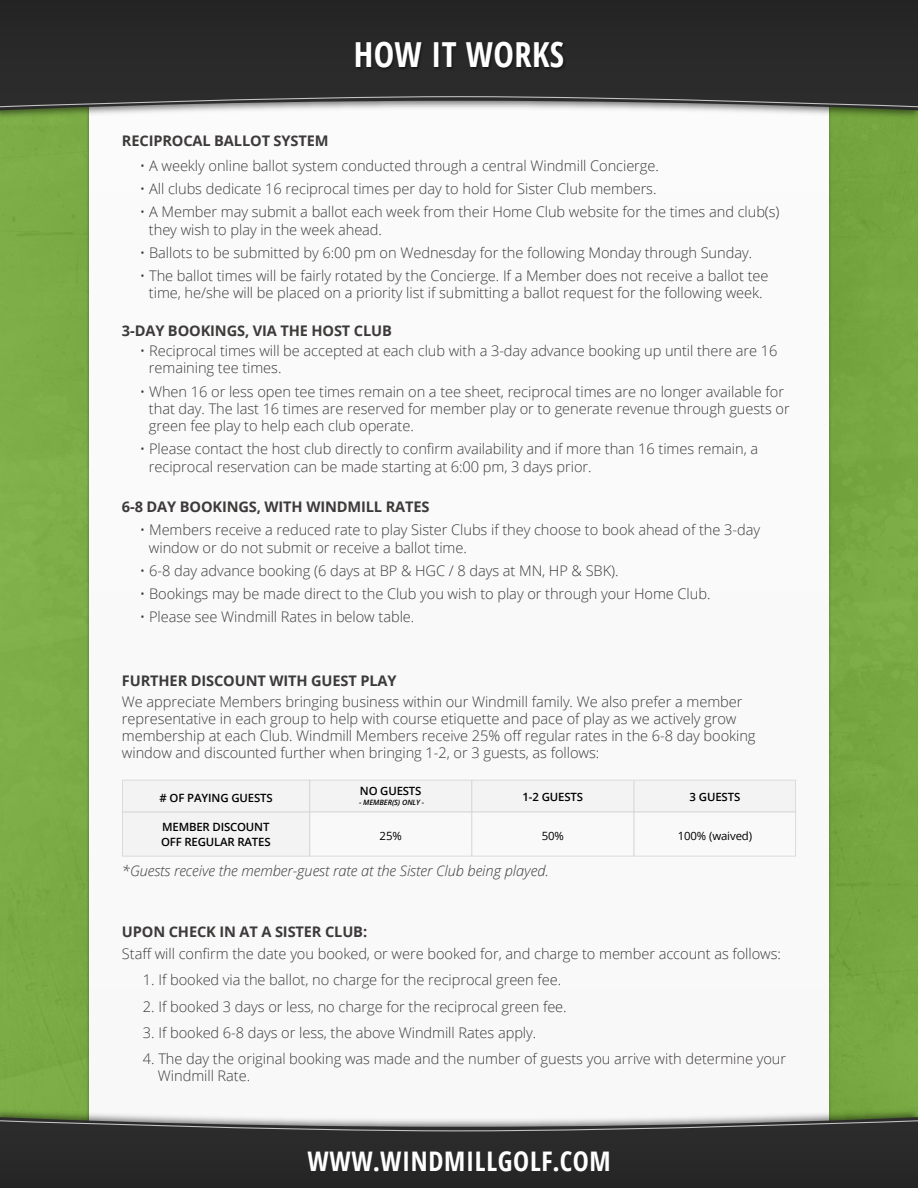
<style>
.page{position:relative;width:918px;height:1188px;background:#fff}
.page>*{position:absolute;margin:0;border:0;box-sizing:border-box;transform-origin:0 0}
.t1{font:700 34.5px "Open Sans Condensed";letter-spacing:.01em;color:#fff}
.t2{font:700 27px "Open Sans Condensed";letter-spacing:.025em;color:#fff}
.t3{font:300 14.7px/17.2px "Open Sans";letter-spacing:-.005em;color:#3d3a3a}
.t4{font:700 14.7px "Open Sans";letter-spacing:-.01em;color:#3d3a3a}
.t5{font:italic 300 14.7px "Open Sans";letter-spacing:-.005em;color:#3d3a3a}
.t6{font:600 11.4px/14.7px "Open Sans";letter-spacing:-.015em;color:#000}
.t7{font:11.4px "Open Sans";letter-spacing:-.01em;color:#000}
.t8{font:italic 600 7.35px "Open Sans";letter-spacing:-.005em;color:#000}
</style>
<div class="page">
<div style="left:0;top:123px;width:86px;height:982px;background:#7cad46"></div>
<div style="left:832px;top:123px;width:86px;height:982px;background:#76a740"></div>
<div style="left:820px;top:0;width:12px;height:1188px;background:#6c993a"></div>
<div style="left:86px;top:0;width:12px;height:1188px;background:#6f9940"></div>
<div style="left:89px;top:0;width:740px;height:1188px;background:#fafafa"></div>
<img style="left:0;top:110px;width:918px;height:13px">
<div style="left:0;top:0;width:918px;height:110px;background:#282828"></div>
<svg style="left:0;top:96px;width:918px;height:11px;background:#636363"></svg>
<img style="left:213px;top:35px;width:494px;height:47px">
<img style="left:0;top:1105px;width:918px;height:12px">
<div style="left:0;top:1117px;width:918px;height:71px;background:#292929"></div>
<svg style="left:0;top:1120px;width:918px;height:11px;background:#6b6b6b"></svg>
<svg style="left:122px;top:780px;width:674px;height:76px"></svg>
<hr style="left:122px;top:812px;width:674px;height:1px;background:#d1d3d4">
<hr style="left:471px;top:780px;width:1px;height:76px;background:#d1d3d4">
<hr style="left:309px;top:780px;width:1px;height:76px;background:#d1d3d4">
<hr style="left:634px;top:781px;width:1px;height:75px;background:#d1d3d4">
<h1 class="t1" style="left:354px;top:31px;width:212px">HOW IT WORKS</h1>
<p class="t4" style="left:122px;top:130px;width:208px">RECIPROCAL BALLOT SYSTEM</p>
<p class="t3" style="left:140px;top:156px;width:520px">• A weekly online ballot system conducted through a central Windmill Concierge.</p>
<p class="t3" style="left:140px;top:180px;width:518px">• All clubs dedicate 16 reciprocal times per day to hold for Sister Club members.</p>
<p class="t3" style="left:149px;top:203px;width:632px;text-indent:-9px">• A Member may submit a ballot each week from their Home Club website for the times and club(s) they wish to play in the week ahead.</p>
<p class="t3" style="left:140px;top:243px;width:614px">• Ballots to be submitted by 6:00 pm on Wednesday for the following Monday through Sunday.</p>
<p class="t3" style="left:140px;top:267px;width:630px;text-align:center">• The ballot times will be fairly rotated by the Concierge. If a Member does not receive a ballot tee time, he/she will be placed on a priority list if submitting a ballot request for the following week.</p>
<p class="t4" style="left:122px;top:320px;width:271px">3-DAY BOOKINGS, VIA THE HOST CLUB</p>
<p class="t3" style="left:149px;top:342px;width:630px;text-indent:-9px">• Reciprocal times will be accepted at each club with a 3-day advance booking up until there are 16 remaining tee times.</p>
<p class="t3" style="left:149px;top:382px;width:642px;text-indent:-9px">• When 16 or less open tee times remain on a tee sheet, reciprocal times are no longer available for that day. The last 16 times are reserved for member play or to generate revenue through guests or green fee play to help each club operate.</p>
<p class="t3" style="left:149px;top:440px;width:611px;text-indent:-9px">• Please contact the host club directly to confirm availability and if more than 16 times remain, a reciprocal reservation can be made starting at 6:00 pm, 3 days prior.</p>
<p class="t4" style="left:122px;top:496px;width:309px">6-8 DAY BOOKINGS, WITH WINDMILL RATES</p>
<p class="t3" style="left:149px;top:521px;width:613px;text-indent:-9px">• Members receive a reduced rate to play Sister Clubs if they choose to book ahead of the 3-day window or do not submit or receive a ballot time.</p>
<p class="t3" style="left:140px;top:561px;width:480px">• 6-8 day advance booking (6 days at BP &amp; HGC / 8 days at MN, HP &amp; SBK).</p>
<p class="t3" style="left:140px;top:585px;width:572px">• Bookings may be made direct to the Club you wish to play or through your Home Club.</p>
<p class="t3" style="left:140px;top:608px;width:276px">• Please see Windmill Rates in below table.</p>
<p class="t4" style="left:122px;top:671px;width:276px">FURTHER DISCOUNT WITH GUEST PLAY</p>
<p class="t3" style="left:122px;top:692px;width:635px">We appreciate Members bringing business within our Windmill family. We also prefer a member representative in each group to help with course etiquette and pace of play as we actively grow membership at each Club. Windmill Members receive 25% off regular rates in the 6-8 day booking window and discounted further when bringing 1-2, or 3 guests, as follows:</p>
<p class="t6" style="left:159px;top:790px;width:115px"># OF PAYING GUESTS</p>
<p class="t6" style="left:161px;top:819px;width:111px">MEMBER DISCOUNT<br>OFF REGULAR RATES</p>
<p class="t6" style="left:360px;top:784px;width:63px">NO GUESTS</p>
<p class="t8" style="left:359px;top:797px;width:67px">- MEMBER(S) ONLY -</p>
<p class="t6" style="left:523px;top:789px;width:62px">1-2 GUESTS</p>
<p class="t6" style="left:690px;top:789px;width:52px">3 GUESTS</p>
<p class="t7" style="left:380px;top:828px;width:24px">25%</p>
<p class="t7" style="left:542px;top:828px;width:24px">50%</p>
<p class="t7" style="left:678px;top:828px;width:76px">100% (waived)</p>
<p class="t5" style="left:122px;top:861px;width:428px">*Guests receive the member-guest rate at the Sister Club being played.</p>
<p class="t4" style="left:122px;top:922px;width:247px">UPON CHECK IN AT A SISTER CLUB:</p>
<p class="t3" style="left:122px;top:945px;width:661px">Staff will confirm the date you booked, or were booked for, and charge to member account as follows:</p>
<p class="t3" style="left:143px;top:971px;width:420px">1. If booked via the ballot, no charge for the reciprocal green fee.</p>
<p class="t3" style="left:143px;top:997px;width:425px">2. If booked 3 days or less, no charge for the reciprocal green fee.</p>
<p class="t3" style="left:143px;top:1023px;width:395px">3. If booked 6-8 days or less, the above Windmill Rates apply.</p>
<p class="t3" style="left:158px;top:1050px;width:630px;text-indent:-15px">4. The day the original booking was made and the number of guests you arrive with determine your<br>Windmill Rate.</p>
<h2 class="t2" style="left:307px;top:1142px;width:305px">WWW.WINDMILLGOLF.COM</h2>
</div>
